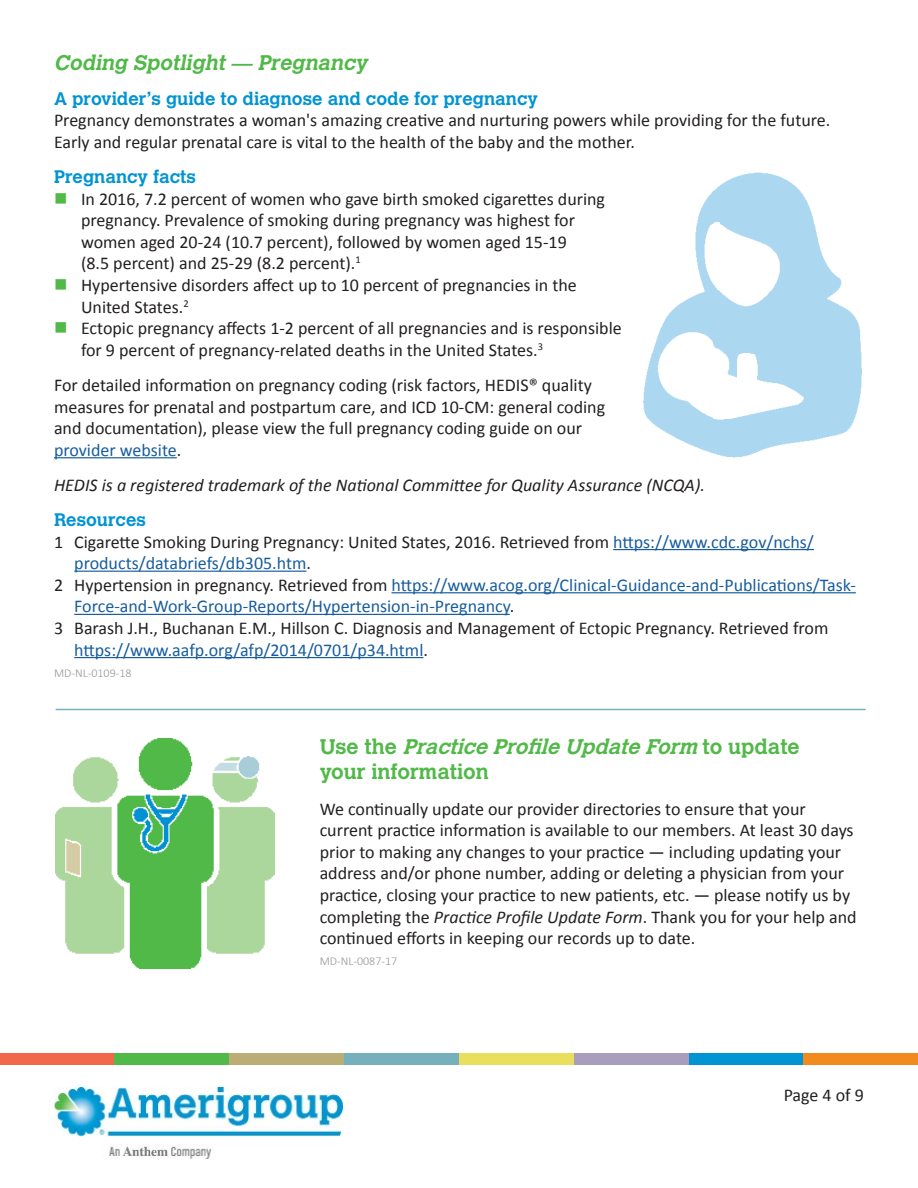
<style>
.page{position:relative;width:918px;height:1188px;background:#fff}
.page>*{position:absolute;margin:0;border:0;box-sizing:border-box;transform-origin:0 0}
.Title_Header{font:700 21px/25.2px "Calvert MT Std";color:#51b948}
.Title_Header-2{font:italic 700 21px "Calvert MT Std";color:#51b948}
.Body_text{font:18px/21.6px "Calibri";color:#231f20}
.Body_text-2{font:18px/21.6px "Calibri";color:#175d9e}
.Body_text-3{font:italic 18px "Calibri";color:#231f20}
.Sub_head{font:700 18px "Calvert MT Std";color:#0094d3}
.Job_ID{font:300 12px "Calibri";color:#939598}
.s1{color:#175d9e}
.s2{color:#231f20}
.s3{font-style:italic}
</style>
<div class="page">
<img style="left:54px;top:1088px;width:289px;height:71px">
<div style="left:0;top:1053px;width:115px;height:11px;background:#f2684a"></div>
<div style="left:115px;top:1053px;width:114px;height:11px;background:#51b948"></div>
<div style="left:229px;top:1053px;width:115px;height:11px;background:#bbae75"></div>
<div style="left:344px;top:1053px;width:115px;height:11px;background:#74b1bd"></div>
<div style="left:459px;top:1053px;width:115px;height:11px;background:#e9df5d"></div>
<div style="left:574px;top:1053px;width:115px;height:11px;background:#a89dbc"></div>
<div style="left:689px;top:1053px;width:114px;height:11px;background:#0094d3"></div>
<div style="left:803px;top:1053px;width:115px;height:11px;background:#f38a1e"></div>
<hr style="left:54px;top:457px;width:123px;height:1px;background:#175d9e">
<hr style="left:613px;top:549px;width:201px;height:1px;background:#175d9e">
<hr style="left:74px;top:571px;width:233px;height:1px;background:#175d9e">
<hr style="left:392px;top:592px;width:464px;height:1px;background:#175d9e">
<hr style="left:74px;top:614px;width:436px;height:1px;background:#175d9e">
<hr style="left:74px;top:657px;width:350px;height:1px;background:#175d9e">
<hr style="left:56px;top:709px;width:810px;height:1px;background:#74b1bd">
<img style="left:56px;top:739px;width:219px;height:229px">
<img style="left:643px;top:172px;width:219px;height:286px">
<p class="Title_Header-2" style="left:54px;top:49px;width:320px">Coding Spotlight — Pregnancy</p>
<p class="Sub_head" style="left:54px;top:87px;width:486px">A provider’s guide to diagnose and code for pregnancy</p>
<p class="Body_text" style="left:54px;top:109px;width:778px">Pregnancy demonstrates a woman's amazing creative and nurturing powers while providing for the future.<br>Early and regular prenatal care is vital to the health of the baby and the mother.</p>
<p class="Sub_head" style="left:54px;top:165px;width:143px">Pregnancy facts</p>
<p class="Body_text" style="left:81px;top:187px;width:526px">In 2016, 7.2 percent of women who gave birth smoked cigarettes during pregnancy. Prevalence of smoking during pregnancy was highest for women aged 20-24 (10.7 percent), followed by women aged 15-19<br>(8.5 percent) and 25-29 (8.2 percent).<sup>1</sup></p>
<p class="Body_text" style="left:81px;top:273px;width:497px">Hypertensive disorders affect up to 10 percent of pregnancies in the<br>United States.<sup>2</sup></p>
<p class="Body_text" style="left:81px;top:317px;width:542px">Ectopic pregnancy affects 1-2 percent of all pregnancies and is responsible for 9 percent of pregnancy-related deaths in the United States.<sup>3</sup></p>
<p class="Body_text" style="left:54px;top:373px;width:553px">For detailed information on pregnancy coding (risk factors, HEDIS® quality measures for prenatal and postpartum care, and ICD 10-CM: general coding and documentation), please view the full pregnancy coding guide on our <span class="s1">provider website</span>.</p>
<p class="Body_text-3" style="left:54px;top:474px;width:653px">HEDIS is a registered trademark of the National Committee for Quality Assurance (NCQA).</p>
<p class="Sub_head" style="left:54px;top:508px;width:93px">Resources</p>
<p class="Body_text" style="left:74px;top:530px;width:741px;text-indent:-20px">1 Cigarette Smoking During Pregnancy: United States, 2016. Retrieved from <span class="s1">https://www.cdc.gov/nchs/ products/databriefs/db305.htm</span>.</p>
<p class="Body_text-2" style="left:74px;top:573px;width:783px;text-indent:-20px"><span class="s2">2 Hypertension in pregnancy. Retrieved from</span> https://www.acog.org/Clinical-Guidance-and-Publications/Task-<br>Force-and-Work-Group-Reports/Hypertension-in-Pregnancy<span class="s2">.</span></p>
<p class="Body_text" style="left:74px;top:616px;width:756px;text-indent:-20px">3 Barash J.H., Buchanan E.M., Hillson C. Diagnosis and Management of Ectopic Pregnancy. Retrieved from <span class="s1">https://www.aafp.org/afp/2014/0701/p34.html</span>.</p>
<p class="Job_ID" style="left:54px;top:665px;width:79px">MD-NL-0109-18</p>
<p class="Title_Header" style="left:320px;top:734px;width:482px">U s e t h e <span class="s3">PracticeProfileUpdateForm</span> t o u p d a t e your information</p>
<p class="Body_text" style="left:320px;top:797px;width:538px">We continually update our provider directories to ensure that your current practice information is available to our members. At least 30 days prior to making any changes to your practice — including updating your address and/or phone number, adding or deleting a physician from your practice, closing your practice to new patients, etc. — please notify us by completing the <span class="s3">Practice Profile Update Form</span>. Thank you for your help and continued efforts in keeping our records up to date.</p>
<p class="Job_ID" style="left:320px;top:954px;width:79px">MD-NL-0087-17</p>
<p class="Body_text" style="left:784px;top:1084px;width:82px">Page 4 of 9</p>
</div>
